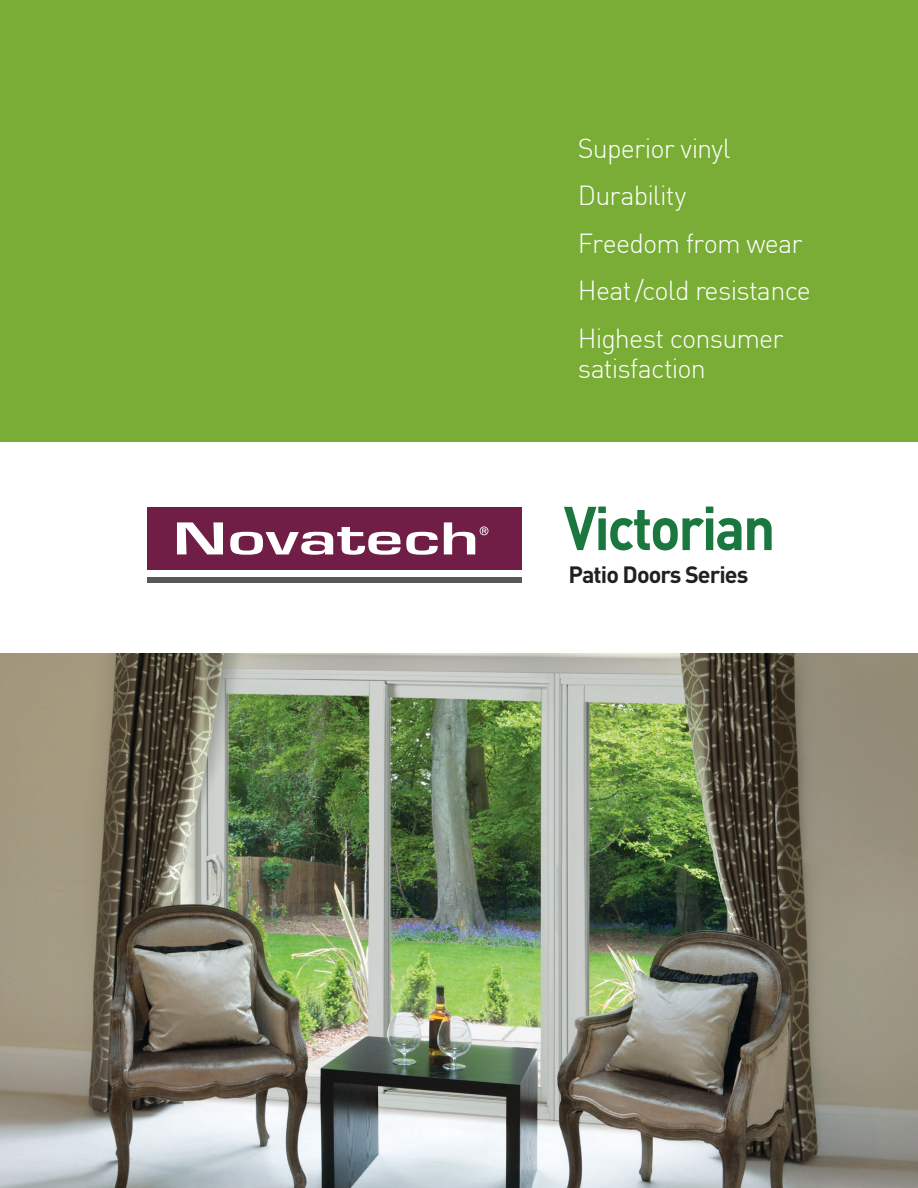
<style>
.page{position:relative;width:918px;height:1188px;background:#fff}
.page>*{position:absolute;margin:0;border:0;box-sizing:border-box;transform-origin:0 0}
.t1{font:700 60.75px "DIN";letter-spacing:-.04em;color:#1a773f;scale:.93 1}
.t2{font:300 27px/30px "DIN";letter-spacing:-.03em;color:#fff}
.t3{font:700 23.25px "DIN";letter-spacing:-.04em;color:#231f20}
</style>
<div class="page">
<div style="left:0;top:0;width:918px;height:442px;background:#79ad36"></div>
<img style="left:0;top:653px;width:918px;height:535px">
<div style="left:147px;top:507px;width:375px;height:63px;background:#701e45"></div>
<svg style="left:177px;top:522px;width:46px;height:32px"></svg>
<svg style="left:230px;top:527px;width:208px;height:28px"></svg>
<svg style="left:444px;top:522px;width:44px;height:32px"></svg>
<div style="left:147px;top:577px;width:375px;height:5px;background:#57585a"></div>
<p class="t2" style="left:578px;top:133px;width:154px">Superior vinyl</p>
<p class="t2" style="left:578px;top:181px;width:110px">Durability</p>
<p class="t2" style="left:578px;top:228px;width:226px">Freedom from wear</p>
<p class="t2" style="left:578px;top:275px;width:235px">Heat/cold resistance</p>
<p class="t2" style="left:578px;top:323px;width:207px">Highest consumer satisfaction</p>
<p class="t1" style="left:564px;top:488px;width:229px">Victorian</p>
<p class="t3" style="left:569px;top:559px;width:181px">Patio Doors Series</p>
</div>
